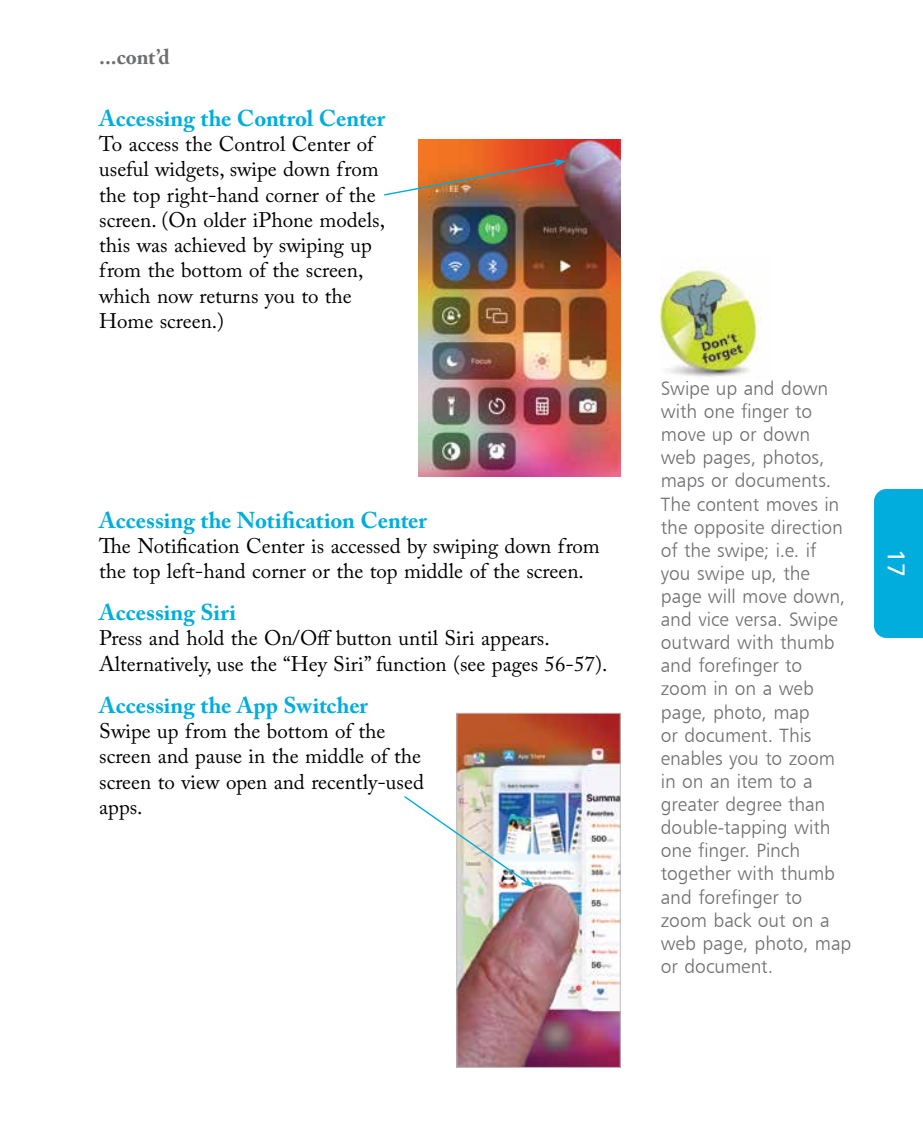
<style>
.page{position:relative;width:923px;height:1127px;background:#fff}
.page>*{position:absolute;margin:0;border:0;box-sizing:border-box;transform-origin:0 0}
.t1{font:24.5px "Humanist 777 BT Roman B";color:#fff}
.t2{font:700 22.75px "Adobe Caslon Pro";color:#00addc}
.t3{font:21px/25.2px "Adobe Caslon Pro";color:#000}
.t4{font:700 21px "Adobe Caslon Pro";color:#6d6e71}
.t5{font:19.25px/23.1px "Humanist 777 BT Light B";letter-spacing:-.005em;color:#6d6e71}
</style>
<div class="page">
<div style="left:874px;top:489px;width:49px;height:148px;background:#00addc"></div>
<img style="left:458px;top:714px;width:161px;height:351px">
<div style="left:456px;top:712px;width:165px;height:355px;border:1px solid #bcbec0"></div>
<img style="left:419px;top:139px;width:201px;height:337px">
<img style="left:384px;top:159px;width:182px;height:37px">
<img style="left:404px;top:794px;width:130px;height:92px">
<img style="left:661px;top:267px;width:100px;height:110px">
<p class="t4" style="left:99px;top:45px;width:72px">...cont’d</p>
<p class="t2" style="left:99px;top:105px;width:287px">Accessing the Control Center</p>
<p class="t3" style="left:99px;top:131px;width:287px">To access the Control Center of useful widgets, swipe down from the top right-hand corner of the screen. (On older iPhone models, this was achieved by swiping up from the bottom of the screen, which now returns you to the<br>Home screen.)</p>
<p class="t2" style="left:99px;top:506px;width:329px">Accessing the Notification Center</p>
<p class="t3" style="left:99px;top:533px;width:502px">The Notification Center is accessed by swiping down from the top left-hand corner or the top middle of the screen.</p>
<p class="t2" style="left:99px;top:599px;width:138px">Accessing Siri</p>
<p class="t3" style="left:99px;top:625px;width:509px">Press and hold the On/Off button until Siri appears.<br>Alternatively, use the “Hey Siri” function (see pages 56-57).</p>
<p class="t2" style="left:99px;top:691px;width:270px">Accessing the App Switcher</p>
<p class="t3" style="left:99px;top:718px;width:326px">Swipe up from the bottom of the screen and pause in the middle of the screen to view open and recently-used apps.</p>
<p class="t5" style="left:661px;top:376px;width:192px">Swipe up and down with one finger to move up or down<br>web pages, photos, maps or documents.<br>The content moves in the opposite direction of the swipe; i.e. if<br>you swipe up, the page will move down, and vice versa. Swipe outward with thumb and forefinger to zoom in on a web page, photo, map<br>or document. This enables you to zoom in on an item to a greater degree than double-tapping with one finger. Pinch together with thumb and forefinger to zoom back out on a web page, photo, map or document.</p>
<p class="t1" style="left:911px;top:549px;width:30px;rotate:90deg">17</p>
</div>
